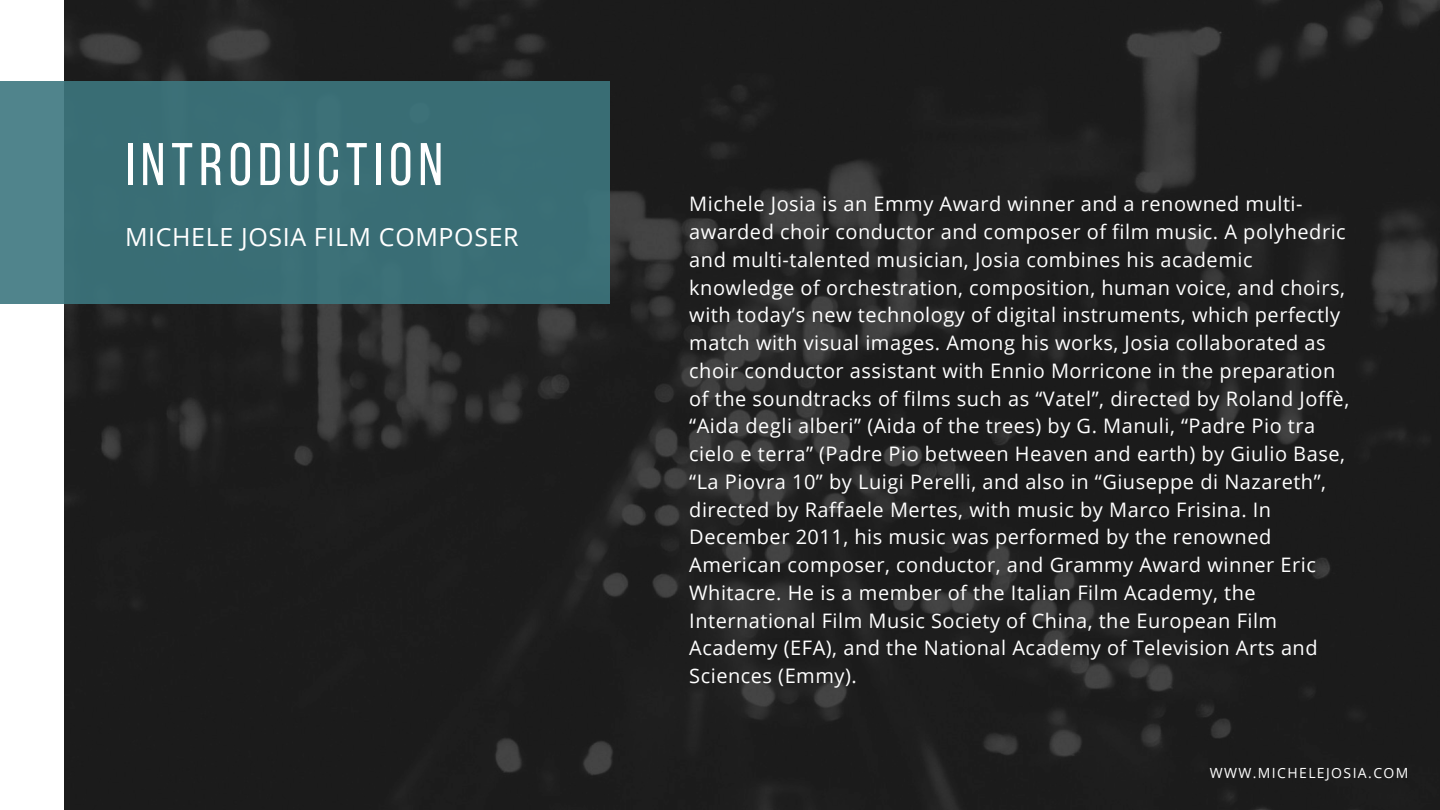
<style>
.page{position:relative;width:1440px;height:810px;background:#fff}
.page>*{position:absolute;margin:0;border:0;box-sizing:border-box;transform-origin:0 0}
.t1{font:60px "Bebas Neue";letter-spacing:.1em;color:#fff}
.t2{font:25px "Open Sans";letter-spacing:.025em;color:#fff}
.t3{font:20px/27.8px "Open Sans";letter-spacing:.025em;color:#fff}
.t4{font:14px "Open Sans";letter-spacing:.1em;color:#fff}
</style>
<div class="page">
<img style="left:64px;top:0;width:1376px;height:810px">
<svg style="left:0;top:81px;width:610px;height:223px;background:#3c7077"></svg>
<h1 class="t1" style="left:125px;top:140px;width:319px">INTRODUCTION</h1>
<p class="t2" style="left:125px;top:219px;width:395px">MICHELE JOSIA FILM COMPOSER</p>
<p class="t3" style="left:689px;top:190px;width:661px">Michele Josia is an Emmy Award winner and a renowned multi&shy;awarded choir conductor and composer of film music. A polyhedric and multi-talented musician, Josia combines his academic knowledge of orchestration, composition, human voice, and choirs, with today’s new technology of digital instruments, which perfectly match with visual images. Among his works, Josia collaborated as choir conductor assistant with Ennio Morricone in the preparation of the soundtracks of films such as “Vatel”, directed by Roland Joffè, “Aida degli alberi” (Aida of the trees) by G. Manuli, “Padre Pio tra cielo e terra” (Padre Pio between Heaven and earth) by Giulio Base, “La Piovra 10” by Luigi Perelli, and also in “Giuseppe di Nazareth”, directed by Raffaele Mertes, with music by Marco Frisina. In December 2011, his music was performed by the renowned American composer, conductor, and Grammy Award winner Eric Whitacre. He is a member of the Italian Film Academy, the International Film Music Society of China, the European Film Academy (EFA), and the National Academy of Television Arts and Sciences (Emmy).</p>
<p class="t4" style="left:1210px;top:763px;width:200px">WWW.MICHELEJOSIA.COM</p>
</div>
